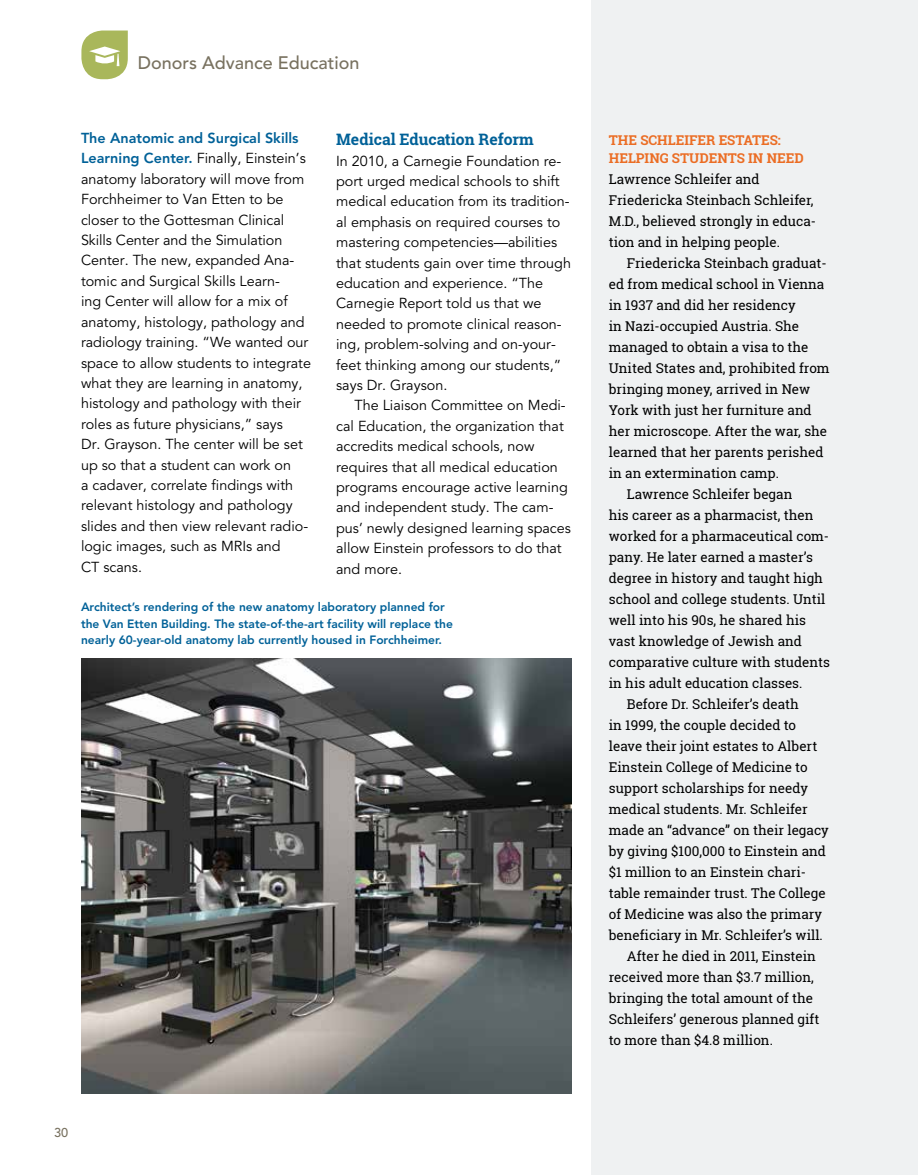
<style>
.page{position:relative;width:918px;height:1175px;background:#fff}
.page>*{position:absolute;margin:0;border:0;box-sizing:border-box;transform-origin:0 0}
.t1{font:500 18px "Avenir";color:#78715f}
.t2{font:700 15.75px "Roboto Slab";color:#006198}
.t3{font:14.4px/20.4px "Avenir";color:#000}
.t4{font:13.5px/21px "Roboto Slab";color:#000}
.t5{font:700 13.5px/18px "Roboto Slab";color:#eb6d24}
.t6{font:500 12.75px "Avenir";color:#78715f}
.t7{font:800 12px/16.5px "Avenir";color:#006198}
.s1{font-weight:800;color:#006198}
</style>
<div class="page">
<div style="left:591px;top:0;width:327px;height:1174px;background:#eff1f2"></div>
<img style="left:81px;top:659px;width:490px;height:435px">
<svg style="left:81px;top:31px;width:47px;height:48px"></svg>
<p class="t1" style="left:138px;top:52px;width:223px">Donors Advance Education</p>
<p class="t3" style="left:81px;top:128px;width:232px"><span class="s1">The Anatomic and Surgical Skills<br>Learning Center.</span> Finally, Einstein’s anatomy laboratory will move from<br>Forchheimer to Van Etten to be closer to the Gottesman Clinical<br>Skills Center and the Simulation<br>Center. The new, expanded Ana&shy;tomic and Surgical Skills Learn-<br>ing Center will allow for a mix of anatomy, histology, pathology and radiology training. “We wanted our space to allow students to integrate what they are learning in anatomy, histology and pathology with their roles as future physicians,” says<br>Dr. Grayson. The center will be set up so that a student can work on<br>a cadaver, correlate findings with relevant histology and pathology slides and then view relevant radio&shy;logic images, such as MRIs and<br>CT scans.</p>
<p class="t2" style="left:336px;top:129px;width:199px">MEDICAL EDUCATION REFORM</p>
<p class="t3" style="left:336px;top:151px;width:236px">I n 2010, a Carnegie Foundation re&shy;port urged medical schools to shift medical education from its tradition&shy;al emphasis on required courses to mastering competencies—abilities that students gain over time through education and experience. “The Carnegie Report told us that we needed to promote clinical reason&shy;ing, problem-solving and on-your&shy;feet thinking among our students,” says Dr. Grayson.</p>
<p class="t3" style="left:336px;top:396px;width:236px;text-indent:18px">The Liaison Committee on Medi&shy;cal Education, the organization that accredits medical schools, now requires that all medical education programs encourage active learning and independent study. The cam&shy;pus’ newly designed learning spaces allow Einstein professors to do that and more.</p>
<p class="t7" style="left:81px;top:599px;width:374px">Architect’s rendering of the new anatomy laboratory planned for the Van Etten Building. The state-of-the-art facility will replace the nearly 60-year-old anatomy lab currently housed in Forchheimer.</p>
<p class="t6" style="left:54px;top:1125px;width:16px">30</p>
<p class="t5" style="left:609px;top:131px;width:196px">THE SCHLEIFER ESTATES:<br>HELPING STUDENTS IN NEED</p>
<p class="t4" style="left:609px;top:168px;width:209px">Lawrence Schleifer and<br>Friedericka Steinbach Schleifer,<br>M.D., believed strongly in educa&shy;tion and in helping people.</p>
<p class="t4" style="left:627px;top:252px;width:201px">Friedericka Steinbach graduat-</p>
<p class="t4" style="left:609px;top:273px;width:217px">ed from medical school in Vienna</p>
<p class="t4" style="left:609px;top:294px;width:189px">in 1937 and did her residency</p>
<p class="t4" style="left:609px;top:315px;width:192px">in Nazi-occupied Austria. She</p>
<p class="t4" style="left:609px;top:336px;width:201px">managed to obtain a visa to the</p>
<p class="t4" style="left:609px;top:357px;width:222px">United States and, prohibited from</p>
<p class="t4" style="left:609px;top:378px;width:203px">bringing money, arrived in New</p>
<p class="t4" style="left:609px;top:399px;width:204px">York with just her furniture and</p>
<p class="t4" style="left:609px;top:420px;width:220px">her microscope. After the war, she</p>
<p class="t4" style="left:609px;top:441px;width:216px">learned that her parents perished</p>
<p class="t4" style="left:609px;top:462px;width:172px">in an extermination camp.</p>
<p class="t4" style="left:627px;top:483px;width:167px">Lawrence Schleifer began</p>
<p class="t4" style="left:609px;top:504px;width:206px">his career as a pharmacist, then</p>
<p class="t4" style="left:609px;top:525px;width:222px">worked for a pharmaceutical com-</p>
<p class="t4" style="left:609px;top:546px;width:206px">pany. He later earned a master’s</p>
<p class="t4" style="left:609px;top:567px;width:216px">degree in history and taught high</p>
<p class="t4" style="left:609px;top:588px;width:218px">school and college students. Until</p>
<p class="t4" style="left:609px;top:609px;width:199px">well into his 90s, he shared his</p>
<p class="t4" style="left:609px;top:630px;width:194px">vast knowledge of Jewish and</p>
<p class="t4" style="left:609px;top:651px;width:223px">comparative culture with students</p>
<p class="t4" style="left:609px;top:672px;width:195px">in his adult education classes.</p>
<p class="t4" style="left:627px;top:693px;width:173px">Before Dr. Schleifer’s death</p>
<p class="t4" style="left:609px;top:714px;width:189px">in 1999, the couple decided to</p>
<p class="t4" style="left:609px;top:735px;width:210px">leave their joint estates to Albert</p>
<p class="t4" style="left:609px;top:756px;width:200px">Einstein College of Medicine to</p>
<p class="t4" style="left:609px;top:777px;width:201px">support scholarships for needy</p>
<p class="t4" style="left:609px;top:798px;width:200px">medical students. Mr. Schleifer</p>
<p class="t4" style="left:609px;top:819px;width:222px">made an “advance” on their legacy</p>
<p class="t4" style="left:609px;top:840px;width:219px">by giving $100,000 to Einstein and</p>
<p class="t4" style="left:609px;top:861px;width:199px">$1 million to an Einstein chari-</p>
<p class="t4" style="left:609px;top:882px;width:218px">table remainder trust. The College</p>
<p class="t4" style="left:609px;top:903px;width:215px">of Medicine was also the primary</p>
<p class="t4" style="left:609px;top:924px;width:216px">beneficiary in Mr. Schleifer’s will.</p>
<p class="t4" style="left:627px;top:945px;width:191px">After he died in 2011, Einstein</p>
<p class="t4" style="left:609px;top:966px;width:207px">received more than $3.7 million,</p>
<p class="t4" style="left:609px;top:987px;width:206px">bringing the total amount of the</p>
<p class="t4" style="left:609px;top:1008px;width:212px">Schleifers’ generous planned gift</p>
<p class="t4" style="left:609px;top:1029px;width:166px">to more than $4.8 million.</p>
</div>
